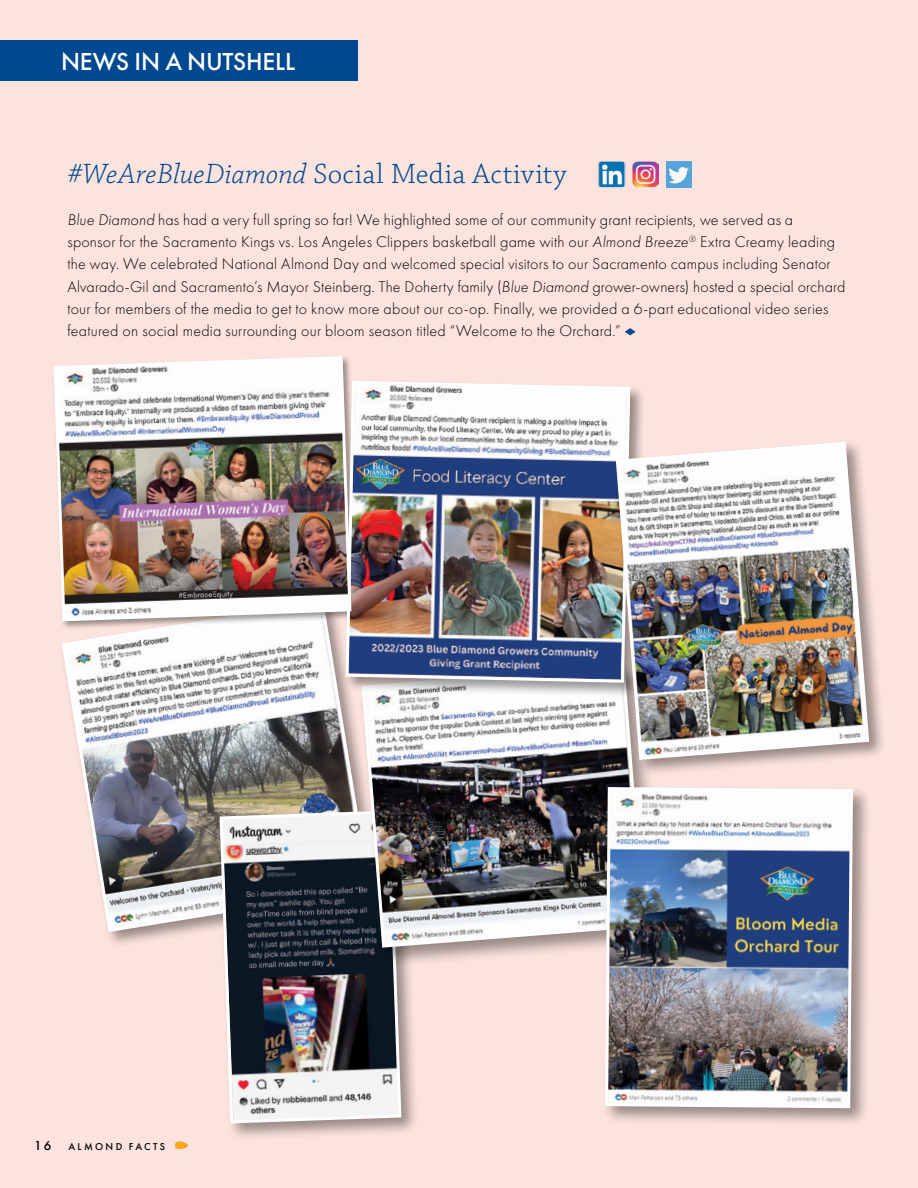
<style>
.page{position:relative;width:918px;height:1188px;background:#fce3dd}
.page>*{position:absolute;margin:0;border:0;box-sizing:border-box;transform-origin:0 0}
.t1{font:300 29.4px "Chaparral Pro";letter-spacing:.02em;color:#004990}
.t2{font:500 25.5px "Futura PT";letter-spacing:-.005em;color:#fff}
.t3{font:300 16.05px/22.2px "Futura PT";letter-spacing:.015em;color:#000}
.t4{font:500 13.35px "Futura PT";color:#000}
.t5{font:500 10.35px "Futura PT";letter-spacing:.225em;color:#000}
.s1{font-style:italic}
.s2{font-size:16.5px}
</style>
<div class="page">
<div style="left:0;top:40px;width:358px;height:41px;background:#004990"></div>
<svg style="left:625px;top:328px;width:11px;height:7px"></svg>
<img style="left:599px;top:161px;width:26px;height:26px">
<img style="left:633px;top:161px;width:25px;height:26px">
<img style="left:666px;top:161px;width:26px;height:26px">
<div style="left:60px;top:599px;width:327px;height:350px;background:#000;opacity:.4"></div>
<img style="left:60px;top:631px;width:299px;height:303px">
<div style="left:52px;top:355px;width:308px;height:276px;background:#000;opacity:.4"></div>
<div style="left:217px;top:808px;width:203px;height:334px;background:#000;opacity:.4"></div>
<img style="left:218px;top:809px;width:185px;height:316px">
<div style="left:359px;top:662px;width:306px;height:306px;background:#000;opacity:.4"></div>
<img style="left:360px;top:698px;width:287px;height:251px">
<div style="left:343px;top:379px;width:303px;height:319px;background:#000;opacity:.4"></div>
<img style="left:344px;top:379px;width:288px;height:305px">
<div style="left:614px;top:440px;width:273px;height:337px;background:#000;opacity:.4"></div>
<img style="left:614px;top:440px;width:257px;height:322px">
<div style="left:602px;top:784px;width:270px;height:343px;background:#000;opacity:.4"></div>
<img style="left:52px;top:355px;width:301px;height:268px">
<img style="left:603px;top:786px;width:252px;height:324px">
<svg style="left:175px;top:1142px;width:13px;height:7px"></svg>
<h2 class="t2" style="left:61px;top:46px;width:235px">NEWS IN A NUTSHELL</h2>
<h3 class="t1" style="left:67px;top:158px;width:501px"><span class="s1">#WeAreBlueDiamond</span> Social Media Activity</h3>
<p class="t3" style="left:67px;top:209px;width:780px"><span class="s1">Blue Diamond</span> has had a very full spring so far! We highlighted some of our community grant recipients, we served as a<br>sponsor for the Sacramento Kings vs. Los Angeles Clippers basketball game with our <span class="s1">Almond Breeze</span><sup>®</sup> Extra Creamy leading the way. We celebrated National Almond Day and welcomed special visitors to our Sacramento campus including Senator Alvarado-Gil and Sacramento<span class="s2">’</span>s Mayor Steinberg. The Doherty family (<span class="s1">Blue Diamond</span> grower-owners) hosted a special orchard tour for members of the media to get to know more about our co-op. Finally, we provided a 6-part educational video series featured on social media surrounding our bloom season titled “Welcome to the Orchard.”</p>
<p class="t4" style="left:34px;top:1137px;width:19px">16</p>
<p class="t5" style="left:69px;top:1140px;width:98px">ALMOND FACTS</p>
</div>
